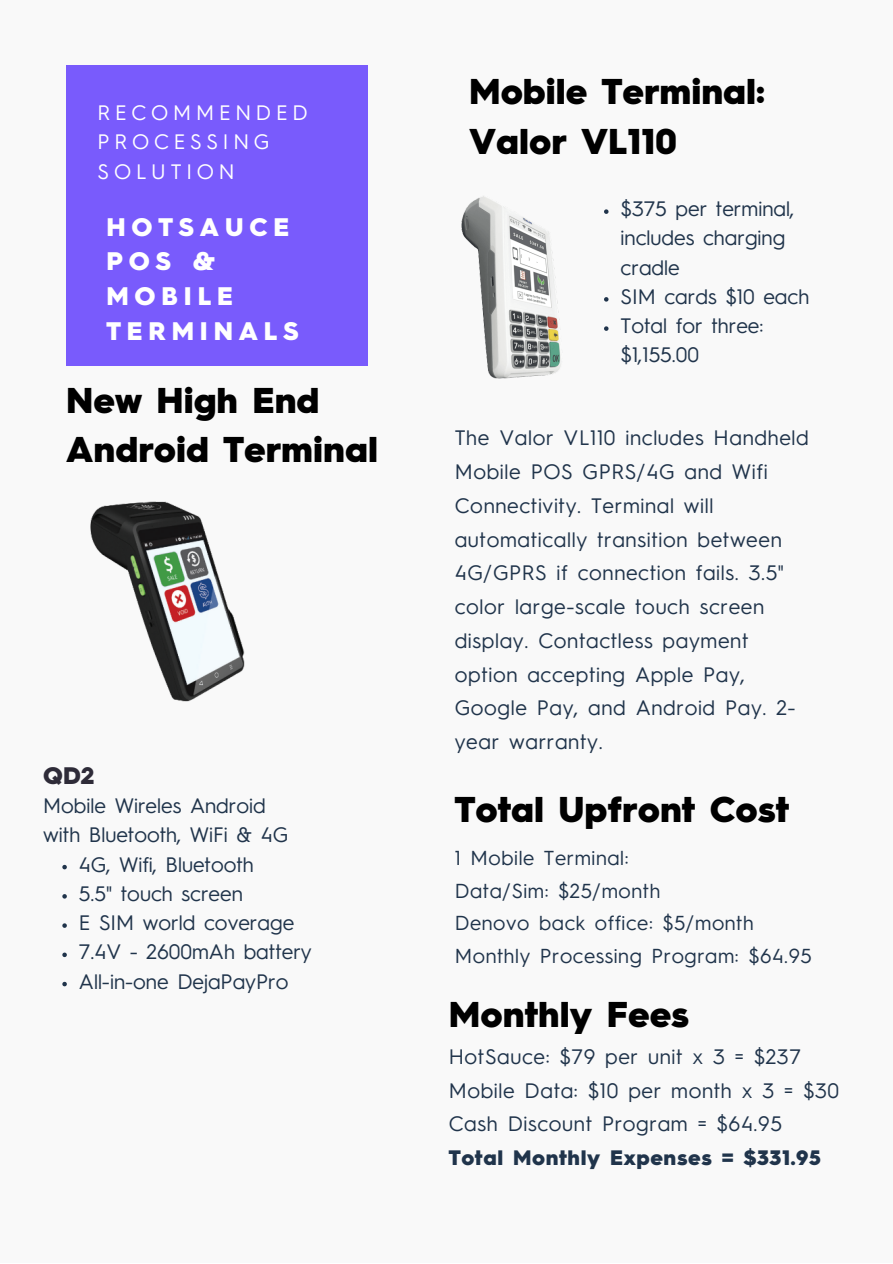
<style>
.page{position:relative;width:893px;height:1264px;background:#fff}
.page>*{position:absolute;margin:0;border:0;box-sizing:border-box;transform-origin:0 0}
.t1{font:900 36px/49.5px "Hurme Geometric Sans 3";color:#000}
.t2{font:900 25.5px/34.8px "Hurme Geometric Sans 3";letter-spacing:.23em;color:#fff}
.t3{font:900 24px "Hurme Geometric Sans 3";color:#2e2b38}
.t4{font:21px/33.8px "Hurme Geometric Sans 3";letter-spacing:.03em;color:#20344b}
.t5{font:21px/29.2px "Hurme Geometric Sans 3";color:#20344b}
.t6{font:21px/29.2px "Hurme Geometric Sans 3";letter-spacing:.23em;color:#fff}
.t7{font:900 21px "Hurme Geometric Sans 3";letter-spacing:.03em;color:#20344b}
.t8{font:20.25px/32.5px "Hurme Geometric Sans 3";letter-spacing:.03em;color:#20344b}
</style>
<div class="page">
<div style="left:0;top:0;width:892px;height:1262px;background:#f9f9f9"></div>
<div style="left:66px;top:66px;width:302px;height:300px;background:#795bfc"></div>
<img style="left:461px;top:196px;width:100px;height:183px">
<img style="left:90px;top:501px;width:155px;height:201px">
<svg style="left:604px;top:209px;width:4px;height:5px"></svg>
<svg style="left:604px;top:297px;width:4px;height:4px"></svg>
<svg style="left:604px;top:326px;width:4px;height:5px"></svg>
<svg style="left:62px;top:864px;width:5px;height:5px"></svg>
<svg style="left:62px;top:894px;width:5px;height:4px"></svg>
<svg style="left:62px;top:923px;width:5px;height:4px"></svg>
<svg style="left:62px;top:952px;width:5px;height:5px"></svg>
<svg style="left:62px;top:981px;width:5px;height:5px"></svg>
<p class="t6" style="left:98px;top:100px;width:211px">RECOMMENDED<br>PROCESSING<br>SOLUTION</p>
<p class="t2" style="left:106px;top:211px;width:194px">HOTSAUCE<br>POS &amp;<br>MOBILE<br>TERMINALS</p>
<h1 class="t1" style="left:66px;top:378px;width:313px">New High End<br>Android Terminal</h1>
<p class="t3" style="left:43px;top:765px;width:53px">QD2</p>
<p class="t5" style="left:43px;top:793px;width:246px">Mobile Wireles Android with Bluetooth, WiFi &amp; 4G</p>
<p class="t5" style="left:79px;top:851px;width:234px">4G, Wifi, Bluetooth<br>5.5" touch screen<br>E SIM world coverage<br>7.4V - 2600mAh battery<br>All-in-one DejaPayPro</p>
<h1 class="t1" style="left:469px;top:70px;width:297px">Mobile Terminal:<br>Valor VL110</h1>
<p class="t5" style="left:620px;top:196px;width:190px">$375 per terminal, includes charging cradle<br>SIM cards $10 each<br>Total for three: $1,155.00</p>
<p class="t4" style="left:454px;top:423px;width:355px">The Valor VL110 includes Handheld<br>Mobile POS GPRS/4G and Wifi<br>Connectivity. Terminal will automatically transition between<br>4G/GPRS if connection fails. 3.5" color large-scale touch screen display. Contactless payment option accepting Apple Pay,<br>Google Pay, and Android Pay. 2- year warranty.</p>
<h1 class="t1" style="left:454px;top:787px;width:336px">Total Upfront Cost</h1>
<p class="t8" style="left:454px;top:843px;width:358px">1 Mobile Terminal:<br>Data/Sim: $25/month<br>Denovo back office: $5/month<br>Monthly Processing Program: $64.95</p>
<h1 class="t1" style="left:449px;top:992px;width:242px">Monthly Fees</h1>
<p class="t4" style="left:448px;top:1041px;width:392px">HotSauce: $79 per unit x 3 = $237<br>Mobile Data: $10 per month x 3 = $30<br>Cash Discount Program = $64.95</p>
<p class="t7" style="left:448px;top:1148px;width:374px">Total Monthly Expenses = $331.95</p>
</div>
